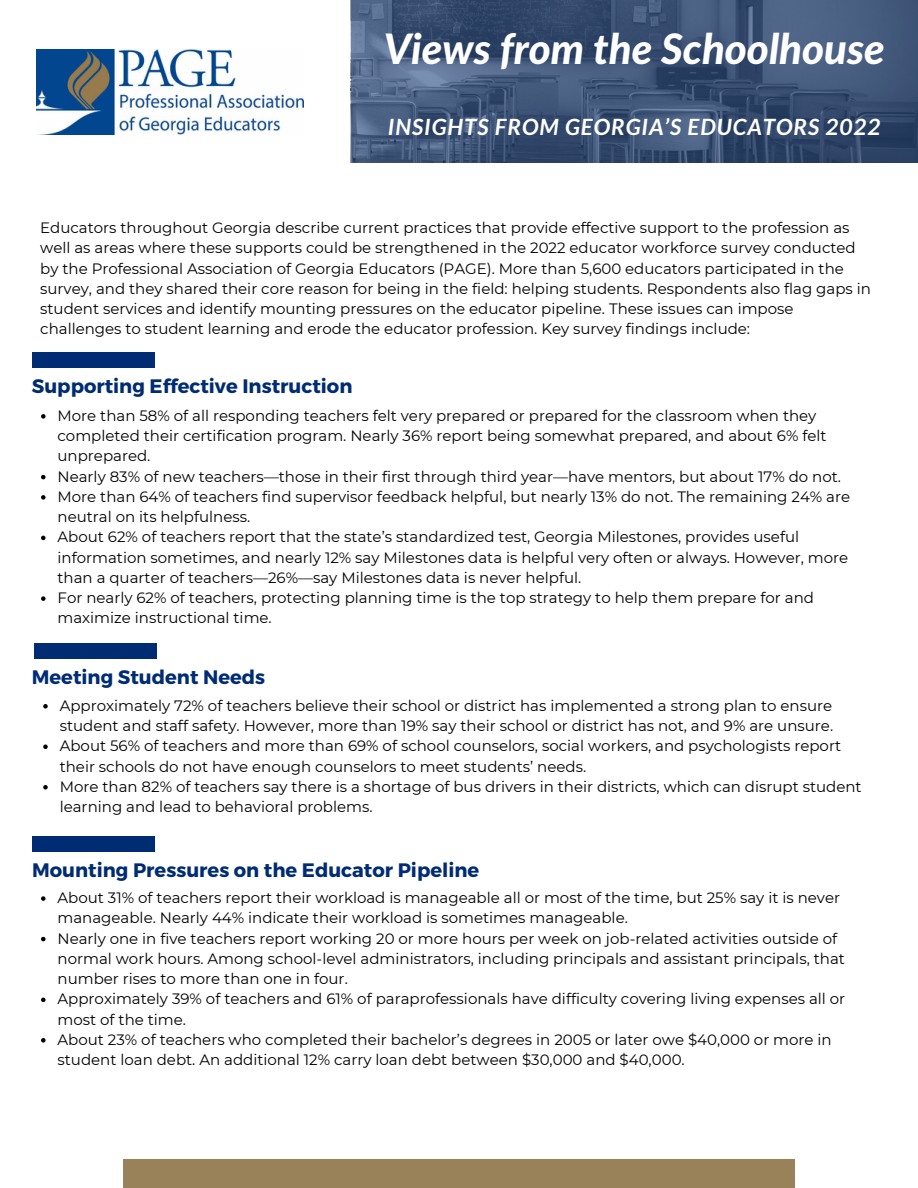
<style>
.page{position:relative;width:918px;height:1188px;background:#fff}
.page>*{position:absolute;margin:0;border:0;box-sizing:border-box;transform-origin:0 0}
.t1{font:italic 800 42px "Lato";color:#fff}
.t2{font:italic 700 22.5px "Lato";letter-spacing:.045em;color:#fff}
.t3{font:700 19.5px "Montserrat";color:#002c73}
.t4{font:15px/20.2px "Montserrat";color:#000}
</style>
<div class="page">
<svg style="left:351px;top:0;width:567px;height:163px;background:#3d5376"></svg>
<div style="left:123px;top:1160px;width:672px;height:28px;background:#99815a"></div>
<img style="left:37px;top:50px;width:266px;height:84px">
<div style="left:32px;top:352px;width:122px;height:16px;background:#002c73"></div>
<svg style="left:41px;top:414px;width:5px;height:5px"></svg>
<svg style="left:41px;top:475px;width:5px;height:4px"></svg>
<svg style="left:41px;top:495px;width:5px;height:5px"></svg>
<svg style="left:41px;top:536px;width:5px;height:4px"></svg>
<svg style="left:41px;top:596px;width:5px;height:5px"></svg>
<div style="left:34px;top:643px;width:123px;height:16px;background:#002c73"></div>
<svg style="left:43px;top:704px;width:5px;height:5px"></svg>
<svg style="left:43px;top:745px;width:5px;height:4px"></svg>
<svg style="left:43px;top:785px;width:5px;height:5px"></svg>
<div style="left:32px;top:836px;width:122px;height:16px;background:#002c73"></div>
<svg style="left:41px;top:896px;width:5px;height:5px"></svg>
<svg style="left:41px;top:937px;width:5px;height:4px"></svg>
<svg style="left:41px;top:998px;width:5px;height:4px"></svg>
<svg style="left:41px;top:1038px;width:5px;height:5px"></svg>
<h1 class="t1" style="left:384px;top:30px;width:503px">Views from the Schoolhouse</h1>
<h2 class="t2" style="left:388px;top:113px;width:494px">INSIGHTS FROM GEORGIA’S EDUCATORS 2022</h2>
<p class="t4" style="left:40px;top:218px;width:832px">Educators throughout Georgia describe current practices that provide effective support to the profession as well as areas where these supports could be strengthened in the 2022 educator workforce survey conducted by the Professional Association of Georgia Educators (PAGE). More than 5,600 educators participated in the survey, and they shared their core reason for being in the field: helping students. Respondents also flag gaps in student services and identify mounting pressures on the educator pipeline. These issues can impose challenges to student learning and erode the educator profession. Key survey findings include:</p>
<h3 class="t3" style="left:32px;top:373px;width:322px">Supporting Effective Instruction</h3>
<p class="t4" style="left:58px;top:405px;width:794px">More than 58% of all responding teachers felt very prepared or prepared for the classroom when they completed their certification program. Nearly 36% report being somewhat prepared, and about 6% felt unprepared.<br>Nearly 83% of new teachers—those in their first through third year—have mentors, but about 17% do not.<br>More than 64% of teachers find supervisor feedback helpful, but nearly 13% do not. The remaining 24% are neutral on its helpfulness.<br>About 62% of teachers report that the state’s standardized test, Georgia Milestones, provides useful information sometimes, and nearly 12% say Milestones data is helpful very often or always. However, more than a quarter of teachers—26%—say Milestones data is never helpful.<br>For nearly 62% of teachers, protecting planning time is the top strategy to help them prepare for and maximize instructional time.</p>
<h3 class="t3" style="left:32px;top:665px;width:235px">Meeting Student Needs</h3>
<p class="t4" style="left:60px;top:695px;width:804px">Approximately 72% of teachers believe their school or district has implemented a strong plan to ensure student and staff safety. However, more than 19% say their school or district has not, and 9% are unsure.<br>About 56% of teachers and more than 69% of school counselors, social workers, and psychologists report their schools do not have enough counselors to meet students’ needs.<br>More than 82% of teachers say there is a shortage of bus drivers in their districts, which can disrupt student learning and lead to behavioral problems.</p>
<h3 class="t3" style="left:32px;top:857px;width:449px">Mounting Pressures on the Educator Pipeline</h3>
<p class="t4" style="left:58px;top:888px;width:789px">About 31% of teachers report their workload is manageable all or most of the time, but 25% say it is never manageable. Nearly 44% indicate their workload is sometimes manageable.<br>Nearly one in five teachers report working 20 or more hours per week on job-related activities outside of normal work hours. Among school-level administrators, including principals and assistant principals, that number rises to more than one in four.<br>Approximately 39% of teachers and 61% of paraprofessionals have difficulty covering living expenses all or most of the time.<br>About 23% of teachers who completed their bachelor’s degrees in 2005 or later owe $40,000 or more in student loan debt. An additional 12% carry loan debt between $30,000 and $40,000.</p>
</div>
